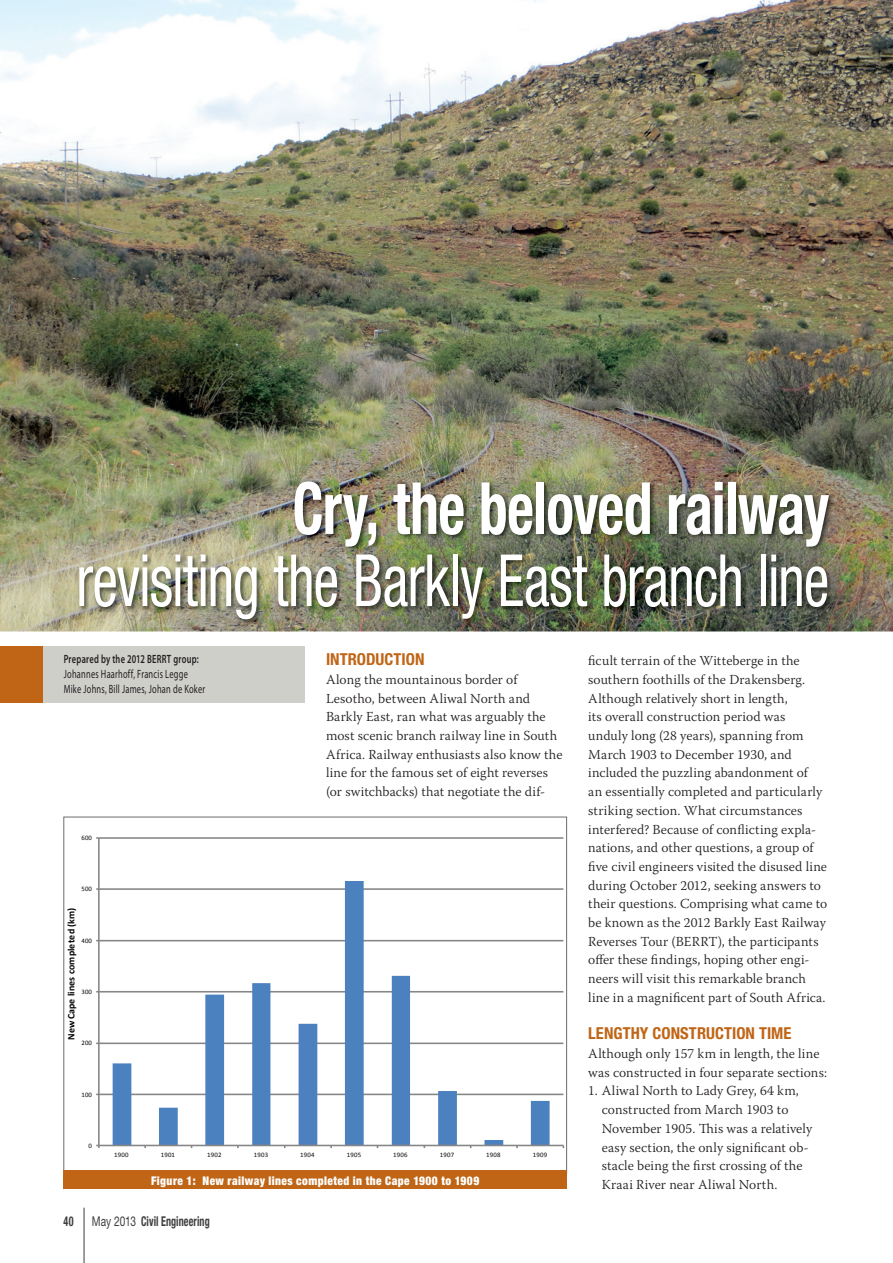
<style>
.page{position:relative;width:893px;height:1263px;background:#fff}
.page>*{position:absolute;margin:0;border:0;box-sizing:border-box;transform-origin:0 0}
.t1{font:condensed 72.15px "Helvetica Neue";letter-spacing:-.015em;color:#fff;scale:.8 1}
.t2{font:700 condensed 72.15px "Helvetica Neue";letter-spacing:-.01em;color:#fff;scale:.8 1}
.t3{font:700 condensed 16.5px "Helvetica Neue";letter-spacing:.005em;color:#c06516}
.t4{font:300 13.65px/18.8px "Warnock Pro";letter-spacing:.01em;color:#231f20}
.t5{font:700 condensed 13.5px "Helvetica Neue";letter-spacing:.01em;color:#3e3e3f;scale:.75 1}
.t6{font:12px/15px "Myriad Pro";letter-spacing:.025em;color:#231f20;scale:.7 1}
.t7{font:900 condensed 12px "Helvetica Neue";letter-spacing:.04em;color:#fff;scale:.95 1}
.t8{font:600 12px "Myriad Pro";letter-spacing:.03em;color:#231f20;scale:.7 1}
.t9{font:700 9.9px "Calibri";color:#050504}
.t10{font:6.75px "Calibri";letter-spacing:.03em;color:#050504}
.s1{font-weight:400;font-stretch:normal}
</style>
<div class="page">
<hr style="left:84px;top:1208px;width:1px;height:55px;background:#3e3e3f">
<img style="left:0;top:0;width:893px;height:631px">
<img style="left:77px;top:479px;width:758px;height:147px">
<div style="left:0;top:646px;width:305px;height:56px;background:#cfcfca"></div>
<div style="left:0;top:646px;width:43px;height:56px;background:#c06516"></div>
<hr style="left:99px;top:837px;width:464px;height:2px;background:#878686">
<hr style="left:99px;top:888px;width:464px;height:2px;background:#878686">
<hr style="left:99px;top:940px;width:464px;height:1px;background:#878686">
<hr style="left:99px;top:991px;width:464px;height:1px;background:#878686">
<hr style="left:99px;top:1042px;width:464px;height:2px;background:#878686">
<hr style="left:99px;top:1093px;width:464px;height:2px;background:#878686">
<svg style="left:113px;top:881px;width:437px;height:264px"></svg>
<hr style="left:98px;top:838px;width:2px;height:307px;background:#878686">
<hr style="left:99px;top:1145px;width:464px;height:1px;background:#878686">
<div style="left:64px;top:1170px;width:503px;height:19px;background:#c06516"></div>
<h1 class="t2" style="left:293px;top:482px;width:672px">Cry, the beloved railway</h1>
<h1 class="t1" style="left:76px;top:554px;width:943px">revisiting the Barkly East branch line</h1>
<p class="t8" style="left:64px;top:654px;width:194px">Prepared by the 2012 BERRT group:</p>
<p class="t6" style="left:64px;top:667px;width:204px">Johannes Haarhoff, Francis Legge<br>Mike Johns, Bill James, Johan de Koker</p>
<p class="t3" style="left:326px;top:653px;width:100px">INTRODUCTION</p>
<p class="t4" style="left:326px;top:671px;width:238px">Along the mountainous border of Lesotho, between Aliwal North and Barkly East, ran what was arguably the most scenic branch railway line in South Africa. Railway enthusiasts also know the line for the famous set of eight reverses (or switchbacks) that negotiate the dif-</p>
<p class="t4" style="left:588px;top:652px;width:241px">ficult terrain of the Witteberge in the southern foothills of the Drakensberg.<br>Although relatively short in length,<br>its overall construction period was unduly long (28 years), spanning from March 1903 to December 1930, and included the puzzling abandonment of<br>an essentially completed and particularly striking section. What circumstances interfered? Because of conflicting expla&shy;nations, and other questions, a group of five civil engineers visited the disused line during October 2012, seeking answers to their questions. Comprising what came to be known as the 2012 Barkly East Railway Reverses Tour (BERRT), the participants offer these findings, hoping other engi&shy;neers will visit this remarkable branch line in a magnificent part of South Africa.</p>
<p class="t3" style="left:588px;top:1027px;width:205px">LENGTHY CONSTRUCTION TIME</p>
<p class="t4" style="left:588px;top:1045px;width:240px">Although only 157 km in length, the line was constructed in four separate sections:</p>
<p class="t4" style="left:602px;top:1083px;width:212px;text-indent:-13px">1. Aliwal North to Lady Grey, 64 km, constructed from March 1903 to November 1905. This was a relatively easy section, the only significant ob&shy;stacle being the first crossing of the Kraai River near Aliwal North.</p>
<p class="t10" style="left:81px;top:835px;width:12px">600</p>
<p class="t10" style="left:81px;top:886px;width:12px">500</p>
<p class="t9" style="left:67px;top:1040px;width:134px;rotate:-90deg">New Cape lines completed (km)</p>
<p class="t10" style="left:81px;top:938px;width:12px">400</p>
<p class="t10" style="left:81px;top:989px;width:12px">300</p>
<p class="t10" style="left:81px;top:1040px;width:12px">200</p>
<p class="t10" style="left:81px;top:1091px;width:12px">100</p>
<p class="t10" style="left:89px;top:1143px;width:5px">0</p>
<p class="t10" style="left:114px;top:1152px;width:16px">1900</p>
<p class="t10" style="left:161px;top:1152px;width:16px">1901</p>
<p class="t10" style="left:207px;top:1152px;width:16px">1902</p>
<p class="t10" style="left:254px;top:1152px;width:16px">1903</p>
<p class="t10" style="left:300px;top:1152px;width:16px">1904</p>
<p class="t10" style="left:347px;top:1152px;width:16px">1905</p>
<p class="t10" style="left:393px;top:1152px;width:16px">1906</p>
<p class="t10" style="left:440px;top:1152px;width:16px">1907</p>
<p class="t10" style="left:486px;top:1152px;width:16px">1908</p>
<p class="t10" style="left:533px;top:1152px;width:16px">1909</p>
<p class="t7" style="left:151px;top:1176px;width:347px">Figure 1: New railway lines completed in the Cape 1900 to 1909</p>
<p class="t5" style="left:64px;top:1217px;width:15px">40</p>
<p class="t5" style="left:92px;top:1217px;width:158px"><span class="s1">May 2013</span> Civil Engineering</p>
</div>
